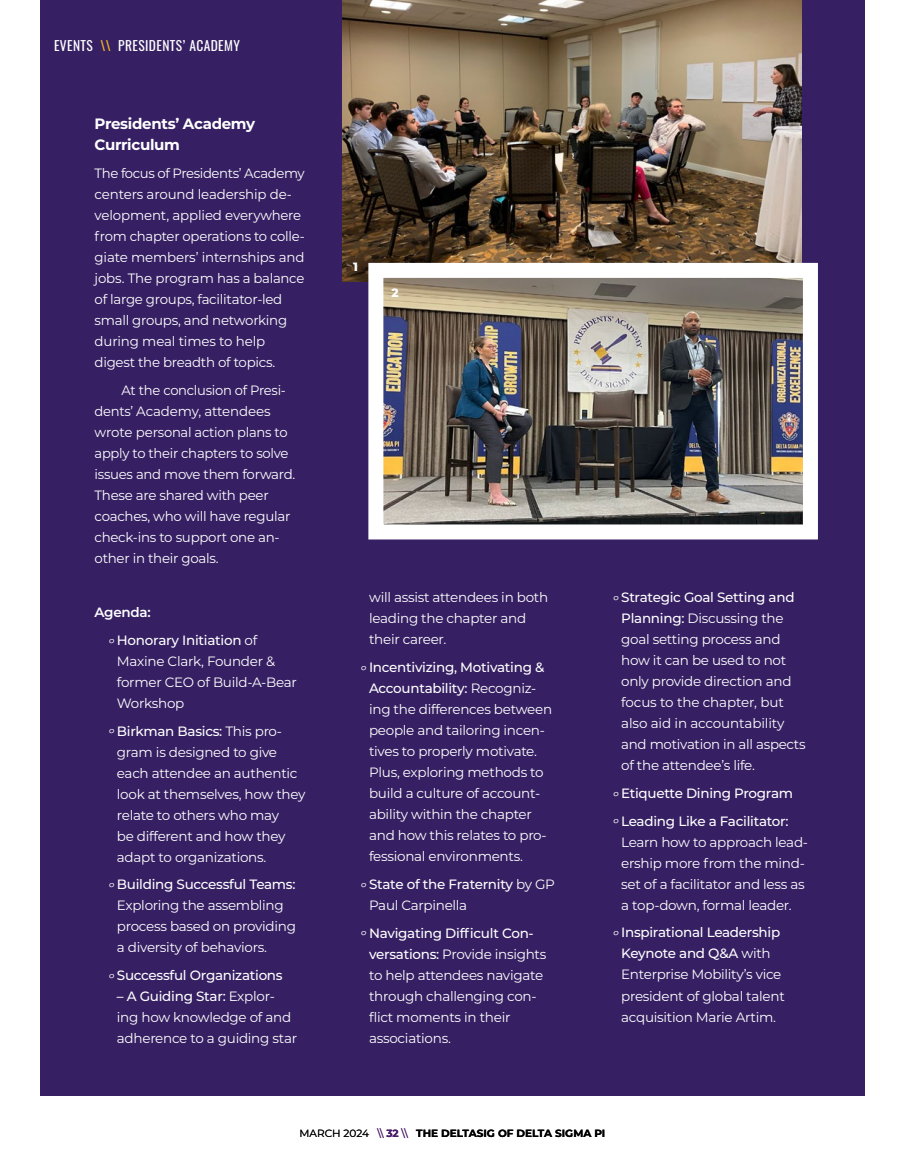
<style>
.page{position:relative;width:905px;height:1175px;background:#fff}
.page>*{position:absolute;margin:0;border:0;box-sizing:border-box;transform-origin:0 0}
.t1{font:700 15px/21px "Montserrat";letter-spacing:-.02em;color:#fff}
.t2{font:13.5px/21px "Montserrat";letter-spacing:-.02em;color:#fff}
.t3{font:500 13.5px/27.8px "Montserrat";letter-spacing:-.02em;color:#fff}
.t4{font:13.5px "Oswald";letter-spacing:.03em;color:#fff}
.t5{font:800 12px "Montserrat";color:#fff}
.t6{font:700 10.5px "Montserrat";color:#000}
.s1{color:#f6b819}
.s2{font-weight:600}
.s3{font-weight:400;font-style:italic}
.s4{font-weight:400}
.s5{font-style:italic}
.s6{font-weight:500}
.s7{font-weight:400;color:#4a1e6a}
.s8{color:#4a1e6a}
</style>
<div class="page">
<div style="left:40px;top:0;width:824px;height:1095px;background:#362063"></div>
<img style="left:342px;top:0;width:459px;height:281px">
<img style="left:384px;top:279px;width:418px;height:244px">
<div style="left:368px;top:263px;width:450px;height:276px;border:15px solid #fff"></div>
<p class="t4" style="left:54px;top:34px;width:187px">EVENTS <span class="s1">\\</span> PRESIDENTS’ ACADEMY</p>
<p class="t1" style="left:94px;top:113px;width:162px">Presidents’ Academy<br>Curriculum</p>
<p class="t2" style="left:94px;top:162px;width:212px">The focus of Presidents’ Academy centers around leadership de&shy;velopment, applied everywhere from chapter operations to colle&shy;giate members’ internships and jobs. The program has a balance of large groups, facilitator-led small groups, and networking during meal times to help digest the breadth of topics.</p>
<p class="t2" style="left:94px;top:379px;width:202px;text-indent:27px">At the conclusion of Presi&shy;dents’ Academy, attendees wrote personal action plans to apply to their chapters to solve issues and move them forward.<br>These are shared with peer coaches, who will have regular check-ins to support one an&shy;other in their goals.</p>
<p class="t3" style="left:108px;top:598px;width:151px;text-indent:-14px"><span class="s2">Agenda:<br></span><span class="s3">º</span> Honorary Initiation <span class="s4">of</span></p>
<p class="t2" style="left:117px;top:650px;width:181px">Maxine Clark, Founder &amp; former CEO of Build-A-Bear<br>Workshop</p>
<p class="t2" style="left:117px;top:720px;width:190px;text-indent:-9px"><span class="s5">º</span> <span class="s6">Birkman Basics:</span> This pro&shy;gram is designed to give each attendee an authentic look at themselves, how they relate to others who may<br>be different and how they adapt to organizations.</p>
<p class="t2" style="left:117px;top:873px;width:180px;text-indent:-9px"><span class="s5">º</span> <span class="s6">Building Successful Teams:<br></span>Exploring the assembling process based on providing a diversity of behaviors.</p>
<p class="t3" style="left:108px;top:961px;width:176px"><span class="s3">º</span> Successful Organizations</p>
<p class="t2" style="left:117px;top:985px;width:182px"><span class="s6">– A Guiding Star:</span> Explor&shy;ing how knowledge of and adherence to a guiding star</p>
<p class="t5" style="left:353px;top:258px;width:6px">1</p>
<p class="t5" style="left:391px;top:284px;width:9px">2</p>
<p class="t2" style="left:369px;top:586px;width:181px">will assist attendees in both leading the chapter and their career.</p>
<p class="t2" style="left:369px;top:656px;width:184px;text-indent:-9px"><span class="s5">º</span> <span class="s6">Incentivizing, Motivating &amp;<br>Accountability:</span> Recogniz&shy;ing the differences between people and tailoring incen&shy;tives to properly motivate.<br>Plus, exploring methods to build a culture of account&shy;ability within the chapter and how this relates to pro&shy;fessional environments.</p>
<p class="t3" style="left:369px;top:873px;width:187px;line-height:21px;text-indent:-9px"><span class="s3">º</span> State of the Fraternity <span class="s4">by GP<br>Paul Carpinella</span></p>
<p class="t2" style="left:369px;top:921px;width:179px;text-indent:-9px"><span class="s5">º</span> <span class="s6">Navigating Difficult Con&shy;versations:</span> Provide insights to help attendees navigate through challenging con&shy;flict moments in their associations.</p>
<p class="t2" style="left:621px;top:586px;width:186px;text-indent:-9px"><span class="s5">º</span> <span class="s6">Strategic Goal Setting and<br>Planning:</span> Discussing the goal setting process and how it can be used to not only provide direction and focus to the chapter, but also aid in accountability and motivation in all aspects of the attendee’s life.</p>
<p class="t3" style="left:612px;top:778px;width:182px"><span class="s3">º</span> Etiquette Dining Program <span class="s3">º</span> Leading Like a Facilitator:</p>
<p class="t2" style="left:621px;top:831px;width:188px">Learn how to approach lead&shy;ership more from the mind&shy;set of a facilitator and less as a top-down, formal leader.</p>
<p class="t2" style="left:621px;top:921px;width:165px;text-indent:-9px"><span class="s5">º</span> <span class="s6">Inspirational Leadership<br>Keynote and Q&amp;A</span> with<br>Enterprise Mobility’s vice president of global talent acquisition Marie Artim.</p>
<p class="t6" style="left:299px;top:1125px;width:307px"><span class="s4">MARCH 2024</span> <span class="s7">\\</span> <span class="s8">32</span> <span class="s7">\\</span> THE DELTASIG OF DELTA SIGMA PI</p>
</div>
